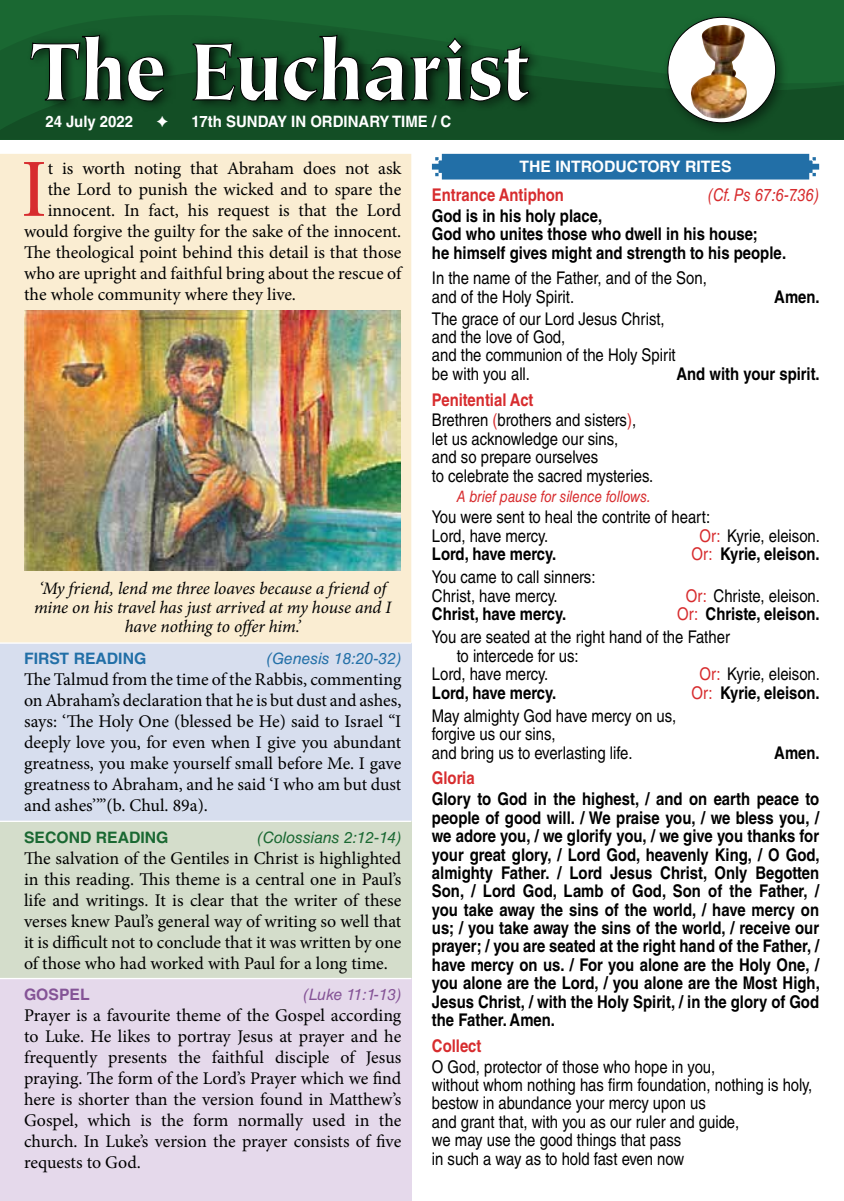
<style>
.page{position:relative;width:844px;height:1201px;background:#fff}
.page>*{position:absolute;margin:0;border:0;box-sizing:border-box;transform-origin:0 0}
.t1{font:81.55px "Giovanni Std";color:#d72c2e}
.t2{font:17.85px/21px "Minion Pro";letter-spacing:-.005em;color:#000;text-align:justify}
.t3{font:17.5px/18.4px "Helvetica LT Std";color:#000;scale:.85 1}
.t4{font:700 17.5px/18.4px "Helvetica LT Std";color:#000;scale:.85 1}
.t5{font:italic 17.5px/19.2px "Minion Pro";letter-spacing:-.005em;color:#000;text-align:center}
.t6{font:700 17.5px "Helvetica LT Std";color:#d72c2e;scale:.85 1}
.t7{font:italic 17.5px "Helvetica LT Std";color:#d72c2e;scale:.85 1}
.t8{font:700 15.75px "Helvetica LT Std";color:#fff;scale:.95 1}
.t9{font:italic 15.75px "Helvetica LT Std";color:#d72c2e;scale:.85 1}
.t10{font:700 15.75px "Helvetica LT Std";color:#fff}
.t11{font:italic 15.75px "Helvetica LT Std";color:#1a6832}
.t12{font:italic 15.75px "Helvetica LT Std";color:#226fa7}
.t13{font:700 15.75px "Helvetica LT Std";color:#1a6832}
.t14{font:italic 15.75px "Helvetica LT Std";letter-spacing:-.03em;color:#845396}
.t15{font:700 15.75px "Helvetica LT Std";color:#226fa7}
.t16{font:700 15.75px "Helvetica LT Std";color:#845396}
.s1{font-size:18.03px}
.s2{font-weight:700;color:#d72c2e}
.s3{color:#d72c2e}
.s4{font-weight:400;color:#d72c2e}
.s5{font-weight:700}
</style>
<div class="page">
<div style="left:0;top:0;width:843px;height:140px;background:#1a6832"></div>
<svg style="left:0;top:15px;width:577px;height:47px"></svg>
<svg style="left:0;top:62px;width:843px;height:78px;fill:#134e25"></svg>
<div style="left:27px;top:29px;width:515px;height:83px;background:#000;opacity:.75"></div>
<svg style="left:30px;top:34px;width:500px;height:69px"></svg>
<div style="left:661px;top:11px;width:127px;height:125px;background:#000;opacity:.45"></div>
<div style="left:667px;top:17px;width:108px;height:106px;background:#fff;border-radius:50%"></div>
<img style="left:690px;top:25px;width:57px;height:94px">
<div style="left:432px;top:154px;width:387px;height:25px;background:#226fa7"></div>
<div style="left:0;top:154px;width:411px;height:488px;background:#faedd2"></div>
<div style="left:0;top:643px;width:411px;height:178px;background:#d7deee"></div>
<div style="left:0;top:821px;width:411px;height:157px;background:#d4ddcb"></div>
<div style="left:0;top:978px;width:411px;height:222px;background:#e5d9eb"></div>
<hr style="left:0;top:820px;width:411px;height:2px;background:#fff">
<hr style="left:0;top:977px;width:411px;height:2px;background:#fff">
<img style="left:25px;top:310px;width:375px;height:260px">
<svg style="left:157px;top:116px;width:11px;height:11px"></svg>
<p class="t8" style="left:45px;top:112px;width:94px">24 July 2022</p>
<p class="t8" style="left:191px;top:112px;width:274px">17th SUNDAY IN ORDINARY TIME / C</p>
<h1 class="t1" style="left:20px;top:143px;width:29px">I</h1>
<p class="t2" style="left:48px;top:158px;width:355px">t is worth noting that Abraham does not ask</p>
<p class="t2" style="left:48px;top:179px;width:355px">the Lord to punish the wicked and to spare the</p>
<p class="t2" style="left:48px;top:200px;width:355px">innocent. In fact, his request is that the Lord</p>
<p class="t2" style="left:24px;top:221px;width:378px">would forgive the guilty for the <span class="s1">sake</span> of the innocent.</p>
<p class="t2" style="left:24px;top:242px;width:379px">The theological point behind this detail is that those</p>
<p class="t2" style="left:24px;top:263px;width:379px">who are upright and faithful bring about the rescue of</p>
<p class="t2" style="left:24px;top:284px;width:273px">the whole community where they live.</p>
<p class="t5" style="left:34px;top:578px;width:359px">‘My friend, lend me three loaves because a friend of mine on his travel has just arrived at my house and I have nothing to offer him.’</p>
<p class="t15" style="left:24px;top:649px;width:124px">FIRST READING</p>
<p class="t12" style="left:267px;top:649px;width:136px">(Genesis 18:20-32)</p>
<p class="t2" style="left:24px;top:669px;width:379px">The Talmud from the time of the Rabbis, commenting on Abraham’s declaration that he is but dust and ashes, says: ‘The Holy One (blessed be He) said to Israel “I deeply love you, for even when I give you abundant greatness, you make yourself small before Me. I gave greatness to Abraham, and he said ‘I who am but dust and ashes’”’(b. Chul. 89a).</p>
<p class="t13" style="left:24px;top:827px;width:146px">SECOND READING</p>
<p class="t11" style="left:257px;top:828px;width:145px">(Colossians 2:12-14)</p>
<p class="t2" style="left:24px;top:847px;width:379px">The salvation of the Gentiles in Christ is highlighted in this reading. This theme is a central one in Paul’s life and writings. It is clear that the writer of these verses knew Paul’s general way of writing so well that it is difficult not to conclude that it was written by one of those who had worked with Paul for a long time.</p>
<p class="t16" style="left:24px;top:984px;width:67px">GOSPEL</p>
<p class="t14" style="left:303px;top:985px;width:99px">(Luke 11:1-13)</p>
<p class="t2" style="left:24px;top:1004px;width:379px">Prayer is a favourite theme of the Gospel according to Luke. He likes to portray Jesus at prayer and he frequently presents the faithful disciple of Jesus praying. The form of the Lord’s Prayer which we find here is shorter than the version found in Matthew’s Gospel, which is the form normally used in the church. In Luke’s version the prayer consists of five requests to God.</p>
<p class="t10" style="left:519px;top:157px;width:213px">THE INTRODUCTORY RITES</p>
<p class="t6" style="left:432px;top:184px;width:157px">Entrance Antiphon</p>
<p class="t7" style="left:708px;top:185px;width:132px">(Cf. Ps 67:6-7.36)</p>
<p class="t4" style="left:432px;top:206px;width:418px">God is in his holy place,<br>God who unites those who dwell in his house;<br>he himself gives might and strength to his people.</p>
<p class="t3" style="left:432px;top:269px;width:325px">In the name of the Father, and of the Son, and of the Holy Spirit.</p>
<p class="t4" style="left:774px;top:287px;width:55px">Amen.</p>
<p class="t3" style="left:432px;top:309px;width:288px">The grace of our Lord Jesus Christ, and the love of God,<br>and the communion of the Holy Spirit be with you all.</p>
<p class="t4" style="left:676px;top:364px;width:170px">And with your spirit.</p>
<p class="t3" style="left:432px;top:389px;width:242px;line-height:20.8px"><span class="s2">Penitential Act<br></span>Brethren <span class="s3">(</span>brothers and sisters<span class="s3">)</span>,</p>
<p class="t3" style="left:432px;top:429px;width:262px">let us acknowledge our sins,<br>and so prepare ourselves<br>to celebrate the sacred mysteries.</p>
<p class="t9" style="left:456px;top:487px;width:230px">A brief pause for silence follows.</p>
<p class="t3" style="left:432px;top:508px;width:329px">You were sent to heal the contrite of heart:<br>Lord, have mercy.</p>
<p class="t3" style="left:699px;top:526px;width:143px"><span class="s3">Or:</span> Kyrie, eleison.</p>
<p class="t4" style="left:432px;top:544px;width:148px">Lord, have mercy.</p>
<p class="t4" style="left:691px;top:544px;width:152px"><span class="s4">Or:</span> Kyrie, eleison.</p>
<p class="t3" style="left:432px;top:568px;width:194px">You came to call sinners:<br>Christ, have mercy.</p>
<p class="t3" style="left:685px;top:586px;width:159px"><span class="s3">Or:</span> Christe, eleison.</p>
<p class="t3" style="left:432px;top:602px;width:457px;line-height:23.3px;text-indent:245px"><span class="s3">Or:</span> <span class="s5">Christe, eleison.<br></span>You are seated at the right hand of the Father</p>
<p class="t3" style="left:432px;top:646px;width:174px;text-indent:25px">to intercede for us:<br>Lord, have mercy.</p>
<p class="t4" style="left:432px;top:604px;width:159px">Christ, have mercy.</p>
<p class="t3" style="left:699px;top:665px;width:143px"><span class="s3">Or:</span> Kyrie, eleison.</p>
<p class="t4" style="left:432px;top:683px;width:148px">Lord, have mercy.</p>
<p class="t4" style="left:691px;top:683px;width:152px"><span class="s4">Or:</span> Kyrie, eleison.</p>
<p class="t3" style="left:432px;top:706px;width:289px">May almighty God have mercy on us, forgive us our sins,<br>and bring us to everlasting life.</p>
<p class="t4" style="left:774px;top:743px;width:55px">Amen.</p>
<p class="t6" style="left:432px;top:767px;width:52px">Gloria</p>
<p class="t4" style="left:432px;top:789px;width:457px;text-align:justify">Glory to God in the highest, / and on earth peace to people of good will. / We praise you, / we bless you, / we adore you, / we glorify you, / we give you thanks for your great glory, / Lord God, heavenly King, / O God, almighty Father. / Lord Jesus Christ, Only Begotten Son, / Lord God, Lamb of God, Son of the Father, / you take away the sins of the world, / have mercy on us; / you take away the sins of the world, / receive our prayer; / you are seated at the right hand of the Father, / have mercy on us. / For you alone are the Holy One, / you alone are the Lord, / you alone are the Most High, Jesus Christ, / with the Holy Spirit, / in the glory of God the Father. Amen.</p>
<p class="t6" style="left:432px;top:1034px;width:60px">Collect</p>
<p class="t3" style="left:432px;top:1057px;width:449px">O God, protector of those who hope in you,<br>without whom nothing has firm foundation, nothing is holy, bestow in abundance your mercy upon us<br>and grant that, with you as our ruler and guide,<br>we may use the good things that pass<br>in such a way as to hold fast even now</p>
</div>
